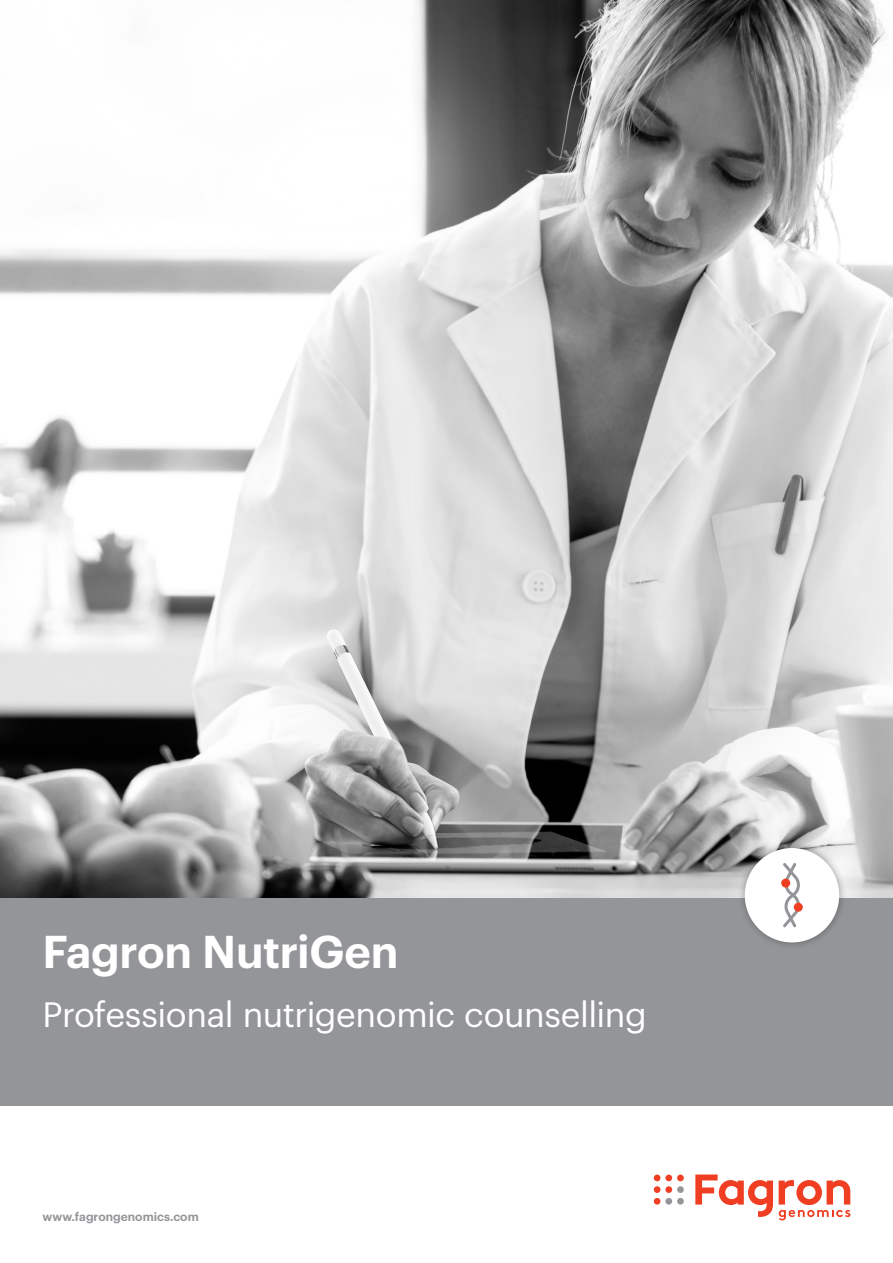
<style>
.page{position:relative;width:893px;height:1263px;background:#fff}
.page>*{position:absolute;margin:0;border:0;box-sizing:border-box;transform-origin:0 0}
.t1{font:600 45px "Graphik";letter-spacing:-.01em;color:#fff}
.t2{font:34.5px "Graphik";letter-spacing:-.015em;color:#fff}
.t3{font:600 12px "Graphik";color:#939598}
</style>
<div class="page">
<img style="left:0;top:0;width:893px;height:898px">
<div style="left:0;top:898px;width:893px;height:208px;background:#939598"></div>
<div style="left:677px;top:1198px;width:7px;height:6px;background:#939598;border-radius:50%"></div>
<svg style="left:654px;top:1198px;width:6px;height:6px"></svg>
<div style="left:665px;top:1198px;width:7px;height:6px;background:#939598;border-radius:50%"></div>
<div style="left:677px;top:1174px;width:7px;height:7px;background:#ef3e22;border-radius:50%"></div>
<div style="left:654px;top:1174px;width:6px;height:7px;background:#ef3e22;border-radius:50%"></div>
<div style="left:665px;top:1174px;width:7px;height:7px;background:#ef3e22;border-radius:50%"></div>
<div style="left:677px;top:1186px;width:7px;height:7px;background:#939598;border-radius:50%"></div>
<div style="left:654px;top:1186px;width:6px;height:7px;background:#ef3e22;border-radius:50%"></div>
<div style="left:665px;top:1186px;width:7px;height:7px;background:#ef3e22;border-radius:50%"></div>
<svg style="left:695px;top:1174px;width:78px;height:43px"></svg>
<svg style="left:779px;top:1180px;width:71px;height:40px"></svg>
<div style="left:737px;top:840px;width:110px;height:110px;background:#231f20;opacity:.4"></div>
<div style="left:745px;top:848px;width:94px;height:94px;background:#fff;border-radius:50%"></div>
<svg style="left:783px;top:863px;width:17px;height:64px"></svg>
<div style="left:781px;top:878px;width:9px;height:9px;background:#ef3e22;border-radius:50%"></div>
<div style="left:794px;top:903px;width:9px;height:9px;background:#ef3e22;border-radius:50%"></div>
<p class="t1" style="left:43px;top:917px;width:358px">Fagron NutriGen</p>
<p class="t2" style="left:43px;top:988px;width:606px">Professional nutrigenomic counselling</p>
<p class="t3" style="left:43px;top:1207px;width:158px">www.fagrongenomics.com</p>
</div>
